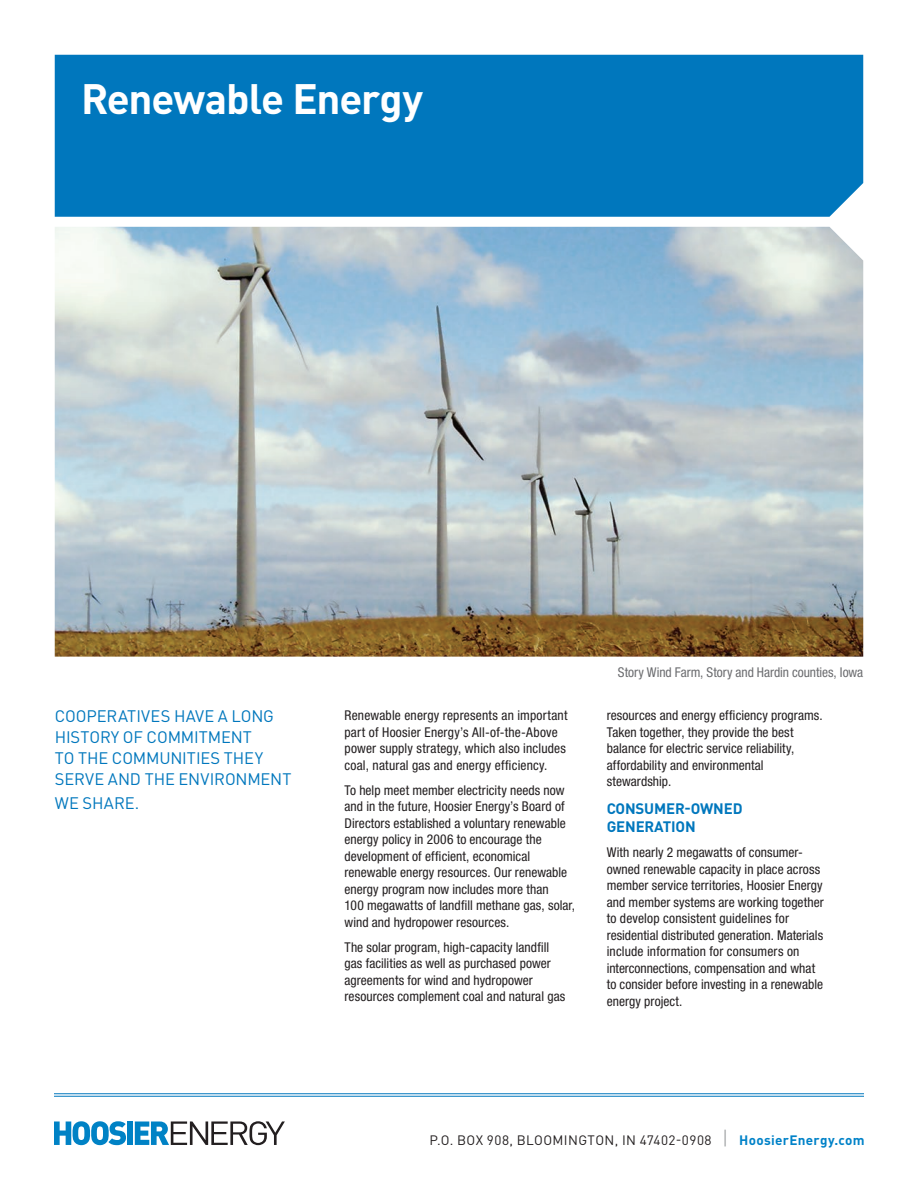
<style>
.page{position:relative;width:918px;height:1188px;background:#fff}
.page>*{position:absolute;margin:0;border:0;box-sizing:border-box;transform-origin:0 0}
.t1{font:700 42px "DINOT";letter-spacing:-.025em;color:#fff}
.t2{font:16.5px/21px "DINOT";letter-spacing:-.01em;color:#0077bd}
.body{font:700 15px/18px "DINOT";letter-spacing:-.01em;color:#0077bd}
.body-2{font:condensed 13.5px/16.5px "Helvetica Neue";letter-spacing:.005em;color:#231f20}
.t3{font:13.5px "DINOT";letter-spacing:.03em;color:#231f20}
.body-3{font:condensed 13.5px "Helvetica Neue";color:#6c6d70}
.s1{font-family:"DIN";font-weight:300;font-size:19.5px;color:#939598}
.s2{font-weight:700;color:#0082c8}
</style>
<div class="page">
<img style="left:55px;top:227px;width:808px;height:430px">
<div style="left:55px;top:55px;width:808px;height:162px;background:#0077bd"></div>
<svg style="left:54px;top:1121px;width:72px;height:24px"></svg>
<div style="left:127px;top:1121px;width:6px;height:24px;background:#0082c5"></div>
<svg style="left:135px;top:1121px;width:150px;height:24px"></svg>
<hr style="left:54px;top:1093px;width:810px;height:1px;background:#0077bd">
<hr style="left:54px;top:1096px;width:810px;height:1px;background:#0077bd">
<p class="t1" style="left:81px;top:70px;width:344px">Renewable Energy</p>
<p class="t2" style="left:55px;top:705px;width:238px">COOPERATIVES HAVE A LONG<br>HISTORY OF COMMITMENT<br>TO THE COMMUNITIES THEY<br>SERVE AND THE ENVIRONMENT</p>
<p class="t2" style="left:55px;top:792px;width:86px">WE SHARE.</p>
<p class="body-2" style="left:345px;top:707px;width:225px">Renewable energy represents an important part of Hoosier Energy’s All-of-the-Above power supply strategy, which also includes coal, natural gas and energy efficiency.</p>
<p class="body-2" style="left:345px;top:782px;width:232px">To help meet member electricity needs now and in the future, Hoosier Energy’s Board of Directors established a voluntary renewable energy policy in 2006 to encourage the development of efficient, economical renewable energy resources. Our renewable energy program now includes more than<br>100 megawatts of landfill methane gas, solar, wind and hydropower resources.</p>
<p class="body-2" style="left:345px;top:939px;width:222px">The solar program, high-capacity landfill gas facilities as well as purchased power agreements for wind and hydropower resources complement coal and natural gas</p>
<p class="body-3" style="left:618px;top:664px;width:247px">Story Wind Farm, Story and Hardin counties, Iowa</p>
<p class="body-2" style="left:607px;top:707px;width:217px">resources and energy efficiency programs.<br>Taken together, they provide the best balance for electric service reliability, affordability and environmental stewardship.</p>
<p class="body" style="left:607px;top:799px;width:137px">CONSUMER-OWNED<br>GENERATION</p>
<p class="body-2" style="left:607px;top:844px;width:218px">With nearly 2 megawatts of consumer&shy;owned renewable capacity in place across member service territories, Hoosier Energy and member systems are working together to develop consistent guidelines for residential distributed generation. Materials include information for consumers on interconnections, compensation and what to consider before investing in a renewable energy project.</p>
<p class="t3" style="left:429px;top:1131px;width:437px">P.O. BOX 908, BLOOMINGTON, IN 47402-0908 <span class="s1">|</span> <span class="s2">HoosierEnergy.com</span></p>
</div>
